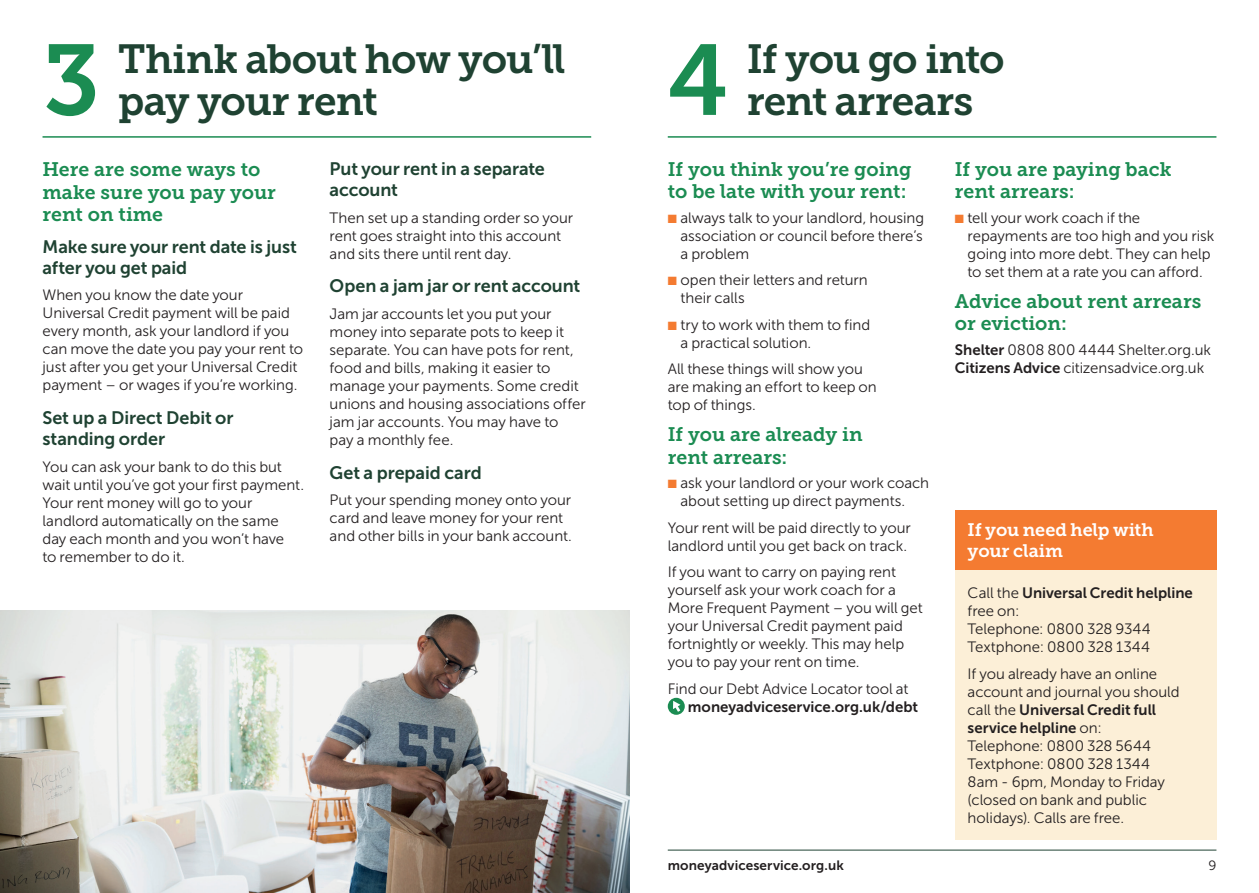
<style>
.page{position:relative;width:1259px;height:893px;background:#fff}
.page>*{position:absolute;margin:0;border:0;box-sizing:border-box;transform-origin:0 0}
.Section_with_numbe{font:99.6px "Museo Slab 700";color:#1b8c52}
.Section_with_numbe-2{font:40.5px/42px "Museo Slab 700";letter-spacing:-.025em;color:#1f4232}
.LIGHT_GREEN_HEADER_2{font:19.5px/22.5px "Museo Slab 700";color:#1b8c52}
.DARK_GREEN_ARROW_HEA{font:18px/21px "Museo Sans 700";letter-spacing:-.005em;color:#1f4232}
.Box_Header_03_Museo{font:18px/21px "Museo Slab 700";letter-spacing:-.005em;color:#fff}
.BODY_2017_Museo_Sans{font:15px/18px "Museo Sans 300";color:#231f20}
.t1{font:13.5px "Museo Sans 700";letter-spacing:.01em;color:#231f20}
.t2{font:13.5px "Museo Sans 300";color:#231f20}
.s1{color:#f47b31}
.s2{font-family:"Museo Sans 700"}
</style>
<div class="page">
<hr style="left:668px;top:850px;width:548px;height:1px;background:#1f4232">
<hr style="left:43px;top:136px;width:548px;height:2px;background:#1b8c52">
<hr style="left:668px;top:136px;width:548px;height:2px;background:#1b8c52">
<div style="left:668px;top:698px;width:17px;height:17px;background:#1b8c52;border-radius:50%"></div>
<svg style="left:673px;top:701px;width:7px;height:11px"></svg>
<img style="left:0;top:611px;width:629px;height:282px">
<div style="left:955px;top:510px;width:261px;height:60px;background:#f47b31"></div>
<div style="left:955px;top:570px;width:261px;height:270px;background:#fcefd7"></div>
<p class="Section_with_numbe" style="left:43px;top:24px;width:59px">3</p>
<p class="Section_with_numbe-2" style="left:118px;top:38px;width:449px">Think about how you’ll pay your rent</p>
<p class="LIGHT_GREEN_HEADER_2" style="left:43px;top:158px;width:235px">Here are some ways to make sure you pay your rent on time</p>
<p class="DARK_GREEN_ARROW_HEA" style="left:43px;top:236px;width:256px">Make sure your rent date is just after you get paid</p>
<p class="BODY_2017_Museo_Sans" style="left:43px;top:286px;width:262px">When you know the date your Universal Credit payment will be paid every month, ask your landlord if you can move the date you pay your rent to just after you get your Universal Credit payment – or wages if you’re working.</p>
<p class="DARK_GREEN_ARROW_HEA" style="left:43px;top:407px;width:193px">Set up a Direct Debit or standing order</p>
<p class="BODY_2017_Museo_Sans" style="left:43px;top:458px;width:263px">You can ask your bank to do this but wait until you’ve got your first payment.<br>Your rent money will go to your landlord automatically on the same day each month and you won’t have<br>to remember to do it.</p>
<p class="DARK_GREEN_ARROW_HEA" style="left:330px;top:158px;width:217px">Put your rent in a separate account</p>
<p class="BODY_2017_Museo_Sans" style="left:330px;top:209px;width:245px">Then set up a standing order so your rent goes straight into this account and sits there until rent day.</p>
<p class="DARK_GREEN_ARROW_HEA" style="left:330px;top:276px;width:252px">Open a jam jar or rent account</p>
<p class="BODY_2017_Museo_Sans" style="left:330px;top:305px;width:258px">Jam jar accounts let you put your money into separate pots to keep it separate. You can have pots for rent, food and bills, making it easier to manage your payments. Some credit unions and housing associations offer jam jar accounts. You may have to pay a monthly fee.</p>
<p class="DARK_GREEN_ARROW_HEA" style="left:330px;top:462px;width:154px">Get a prepaid card</p>
<p class="BODY_2017_Museo_Sans" style="left:330px;top:491px;width:244px">Put your spending money onto your card and leave money for your rent and other bills in your bank account.</p>
<p class="Section_with_numbe" style="left:668px;top:24px;width:63px">4</p>
<p class="Section_with_numbe-2" style="left:746px;top:38px;width:259px">If you go into rent arrears</p>
<p class="LIGHT_GREEN_HEADER_2" style="left:668px;top:158px;width:245px">If you think you’re going to be late with your rent:</p>
<p class="BODY_2017_Museo_Sans" style="left:680px;top:209px;width:245px;text-align:justify;text-indent:-13px"><span class="s1">■</span> always talk to your landlord, housing association or council before there’s a problem</p>
<p class="BODY_2017_Museo_Sans" style="left:680px;top:271px;width:189px;text-indent:-13px"><span class="s1">■</span> open their letters and return their calls</p>
<p class="BODY_2017_Museo_Sans" style="left:680px;top:316px;width:191px;text-indent:-13px"><span class="s1">■</span> try to work with them to find a practical solution.</p>
<p class="BODY_2017_Museo_Sans" style="left:668px;top:360px;width:210px">All these things will show you are making an effort to keep on top of things.</p>
<p class="LIGHT_GREEN_HEADER_2" style="left:668px;top:423px;width:196px">If you are already in rent arrears:</p>
<p class="BODY_2017_Museo_Sans" style="left:680px;top:474px;width:250px;text-indent:-13px"><span class="s1">■</span> ask your landlord or your work coach about setting up direct payments.</p>
<p class="BODY_2017_Museo_Sans" style="left:668px;top:519px;width:245px">Your rent will be paid directly to your landlord until you get back on track.</p>
<p class="BODY_2017_Museo_Sans" style="left:668px;top:563px;width:256px">If you want to carry on paying rent yourself ask your work coach for a More Frequent Payment – you will get your Universal Credit payment paid fortnightly or weekly. This may help you to pay your rent on time.</p>
<p class="BODY_2017_Museo_Sans" style="left:688px;top:680px;width:232px;text-indent:-20px">Find our Debt Advice Locator tool at <span class="s2">moneyadviceservice.org.uk/debt</span></p>
<p class="LIGHT_GREEN_HEADER_2" style="left:955px;top:158px;width:218px">If you are paying back rent arrears:</p>
<p class="BODY_2017_Museo_Sans" style="left:967px;top:209px;width:248px;text-indent:-13px"><span class="s1">■</span> tell your work coach if the repayments are too high and you risk going into more debt. They can help to set them at a rate you can afford.</p>
<p class="LIGHT_GREEN_HEADER_2" style="left:955px;top:290px;width:248px">Advice about rent arrears or eviction:</p>
<p class="BODY_2017_Museo_Sans" style="left:955px;top:341px;width:258px"><span class="s2">Shelter</span> 0808 800 4444 Shelter.org.uk<br><span class="s2">Citizens Advice</span> citizensadvice.org.uk</p>
<p class="Box_Header_03_Museo" style="left:967px;top:520px;width:188px">If you need help with your claim</p>
<p class="BODY_2017_Museo_Sans" style="left:967px;top:584px;width:227px">Call the <span class="s2">Universal Credit helpline </span>free on:<br>Telephone: 0800 328 9344<br>Textphone: 0800 328 1344</p>
<p class="BODY_2017_Museo_Sans" style="left:967px;top:665px;width:213px">If you already have an online account and journal you should call the <span class="s2">Universal Credit full service helpline</span> on:<br>Telephone: 0800 328 5644<br>Textphone: 0800 328 1344<br>8am - 6pm, Monday to Friday (closed on bank and public holidays). Calls are free.</p>
<p class="t1" style="left:668px;top:857px;width:178px">moneyadviceservice.org.uk</p>
<p class="t2" style="left:1208px;top:858px;width:10px">9</p>
</div>
